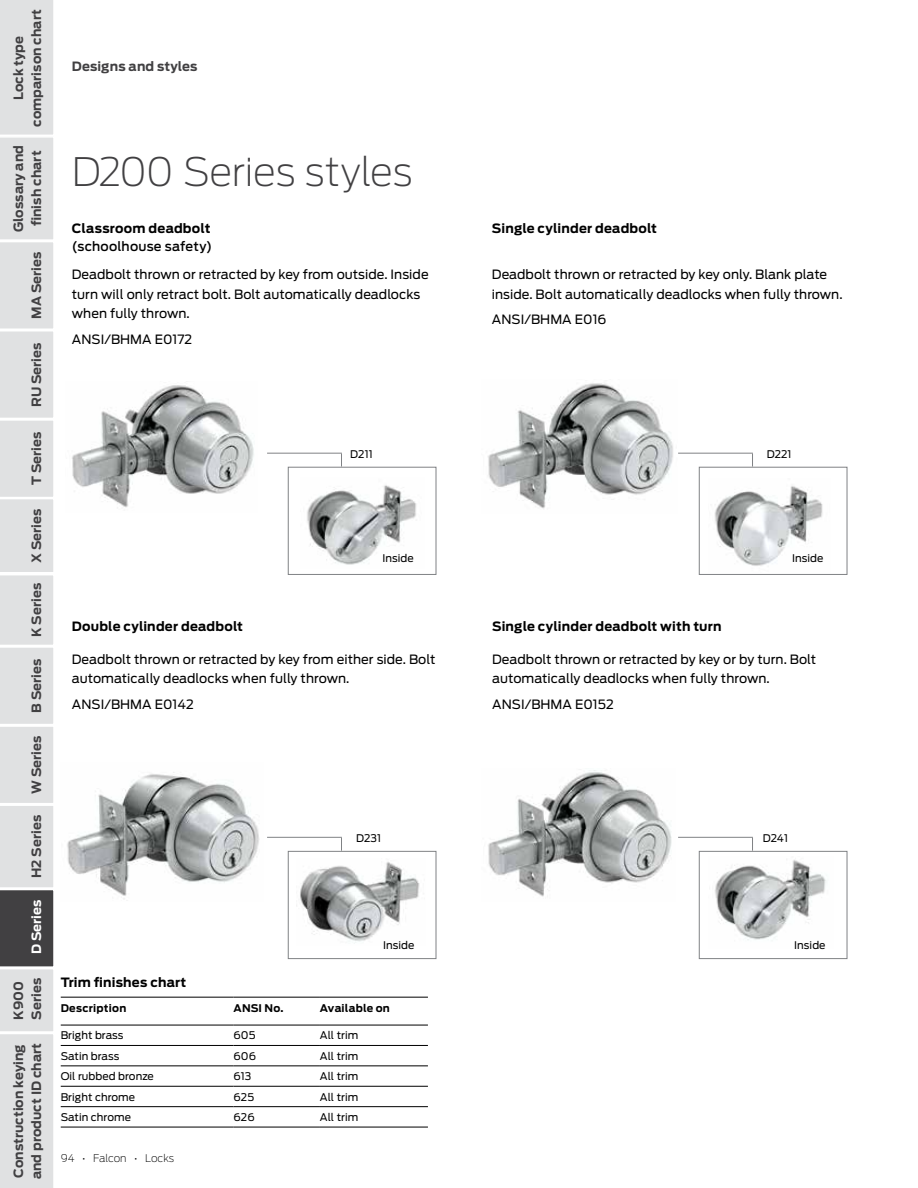
<style>
.page{position:relative;width:918px;height:1188px;background:#fff}
.page>*{position:absolute;margin:0;border:0;box-sizing:border-box;transform-origin:0 0}
.t1{font:200 39px "Antenna";letter-spacing:-.01em;color:#414042}
.t2{font:12.75px/19.5px "Antenna";letter-spacing:.005em;color:#000}
.t3{font:700 12.75px/18px "Antenna";letter-spacing:.005em;color:#414042;text-align:center}
.t4{font:700 12.75px "Antenna";letter-spacing:.015em;color:#000}
.t5{font:500 12.75px "Antenna";letter-spacing:.015em;color:#000}
.t6{font:700 12.75px "Antenna";letter-spacing:.005em;color:#fff}
.t7{font:10.5px "Antenna";letter-spacing:.005em;color:#000}
.t8{font:700 10.5px "Antenna";letter-spacing:.02em;color:#000}
.t9{font:200 10.5px "Antenna";letter-spacing:-.015em;color:#000}
</style>
<div class="page">
<div style="left:288px;top:851px;width:148px;height:108px;border:1px solid #808285"></div>
<img style="left:714px;top:485px;width:109px;height:81px">
<img style="left:296px;top:862px;width:124px;height:82px">
<img style="left:488px;top:770px;width:184px;height:127px">
<img style="left:67px;top:772px;width:193px;height:127px">
<img style="left:488px;top:383px;width:185px;height:126px">
<img style="left:72px;top:385px;width:182px;height:123px">
<div style="left:288px;top:467px;width:148px;height:108px;border:1px solid #808285"></div>
<div style="left:699px;top:467px;width:148px;height:108px;border:1px solid #808285"></div>
<div style="left:699px;top:851px;width:148px;height:108px;border:1px solid #808285"></div>
<hr style="left:267px;top:453px;width:75px;height:1px;background:#808285">
<hr style="left:267px;top:837px;width:75px;height:1px;background:#808285">
<hr style="left:678px;top:453px;width:75px;height:1px;background:#808285">
<hr style="left:678px;top:837px;width:75px;height:1px;background:#808285">
<svg style="left:341px;top:454px;width:1px;height:13px"></svg>
<svg style="left:341px;top:838px;width:1px;height:13px"></svg>
<svg style="left:752px;top:454px;width:1px;height:13px"></svg>
<svg style="left:752px;top:838px;width:1px;height:13px"></svg>
<img style="left:307px;top:485px;width:110px;height:80px">
<img style="left:715px;top:859px;width:111px;height:81px">
<hr style="left:61px;top:1025px;width:173px;height:1px;background:#000">
<hr style="left:234px;top:1025px;width:86px;height:1px;background:#000">
<hr style="left:320px;top:1025px;width:108px;height:1px;background:#000">
<hr style="left:61px;top:1045px;width:173px;height:1px;background:#000">
<hr style="left:234px;top:1045px;width:86px;height:1px;background:#000">
<hr style="left:320px;top:1045px;width:108px;height:1px;background:#000">
<hr style="left:61px;top:1066px;width:173px;height:1px;background:#000">
<hr style="left:234px;top:1066px;width:86px;height:1px;background:#000">
<hr style="left:320px;top:1066px;width:108px;height:1px;background:#000">
<hr style="left:61px;top:1086px;width:173px;height:1px;background:#000">
<hr style="left:234px;top:1086px;width:86px;height:1px;background:#000">
<hr style="left:320px;top:1086px;width:108px;height:1px;background:#000">
<hr style="left:61px;top:1106px;width:173px;height:1px;background:#000">
<hr style="left:234px;top:1106px;width:86px;height:1px;background:#000">
<hr style="left:320px;top:1106px;width:108px;height:1px;background:#000">
<hr style="left:61px;top:1127px;width:173px;height:1px;background:#000">
<hr style="left:234px;top:1127px;width:86px;height:1px;background:#000">
<hr style="left:320px;top:1127px;width:108px;height:1px;background:#000">
<hr style="left:61px;top:997px;width:173px;height:1px;background:#000">
<hr style="left:234px;top:997px;width:86px;height:1px;background:#000">
<hr style="left:320px;top:997px;width:108px;height:1px;background:#000">
<svg style="left:0;top:0;width:54px;height:1188px"></svg>
<p class="t3" style="left:10px;top:127px;width:119px;rotate:-90deg">Lock type comparison chart</p>
<p class="t3" style="left:10px;top:232px;width:88px;rotate:-90deg">Glossary and finish chart</p>
<p class="t3" style="left:28px;top:319px;width:69px;rotate:-90deg">MA Series</p>
<p class="t3" style="left:28px;top:407px;width:66px;rotate:-90deg">RU Series</p>
<p class="t3" style="left:28px;top:485px;width:55px;rotate:-90deg">T Series</p>
<p class="t3" style="left:28px;top:563px;width:56px;rotate:-90deg">X Series</p>
<p class="t3" style="left:28px;top:637px;width:56px;rotate:-90deg">K Series</p>
<p class="t3" style="left:28px;top:713px;width:56px;rotate:-90deg">B Series</p>
<p class="t3" style="left:28px;top:794px;width:60px;rotate:-90deg">W Series</p>
<p class="t3" style="left:28px;top:878px;width:65px;rotate:-90deg">H2 Series</p>
<p class="t6" style="left:28px;top:954px;width:56px;rotate:-90deg">D Series</p>
<p class="t3" style="left:10px;top:1020px;width:43px;text-align:left;rotate:-90deg">K900<br>Series</p>
<p class="t3" style="left:10px;top:1179px;width:138px;text-align:left;rotate:-90deg">Construction keying and product ID chart</p>
<p class="t3" style="left:72px;top:57px;width:127px">Designs and styles</p>
<h1 class="t1" style="left:72px;top:147px;width:342px">D200 Series styles</h1>
<p class="t4" style="left:72px;top:219px;width:140px">Classroom deadbolt</p>
<p class="t5" style="left:72px;top:238px;width:142px">(schoolhouse safety)</p>
<p class="t2" style="left:72px;top:265px;width:358px">Deadbolt thrown or retracted by key from outside. Inside turn will only retract bolt. Bolt automatically deadlocks when fully thrown.</p>
<p class="t2" style="left:72px;top:329px;width:122px">ANSI/BHMA E0172</p>
<p class="t7" style="left:350px;top:447px;width:24px">D211</p>
<p class="t7" style="left:382px;top:552px;width:33px">Inside</p>
<p class="t4" style="left:72px;top:617px;width:173px">Double cylinder deadbolt</p>
<p class="t2" style="left:72px;top:649px;width:365px">Deadbolt thrown or retracted by key from either side. Bolt automatically deadlocks when fully thrown.</p>
<p class="t2" style="left:72px;top:694px;width:123px">ANSI/BHMA E0142</p>
<p class="t4" style="left:492px;top:219px;width:167px">Single cylinder deadbolt</p>
<p class="t2" style="left:492px;top:265px;width:352px">Deadbolt thrown or retracted by key only. Blank plate inside. Bolt automatically deadlocks when fully thrown.</p>
<p class="t2" style="left:492px;top:310px;width:116px">ANSI/BHMA E016</p>
<p class="t7" style="left:767px;top:447px;width:26px">D221</p>
<p class="t7" style="left:792px;top:552px;width:33px">Inside</p>
<p class="t4" style="left:492px;top:617px;width:231px">Single cylinder deadbolt with turn</p>
<p class="t2" style="left:492px;top:649px;width:326px">Deadbolt thrown or retracted by key or by turn. Bolt automatically deadlocks when fully thrown.</p>
<p class="t2" style="left:492px;top:694px;width:123px">ANSI/BHMA E0152</p>
<p class="t7" style="left:356px;top:831px;width:27px">D231</p>
<p class="t7" style="left:763px;top:831px;width:27px">D241</p>
<p class="t7" style="left:383px;top:938px;width:33px">Inside</p>
<p class="t7" style="left:794px;top:938px;width:33px">Inside</p>
<p class="t4" style="left:61px;top:974px;width:127px">Trim finishes chart</p>
<p class="t8" style="left:61px;top:1000px;width:67px">Description</p>
<p class="t8" style="left:234px;top:1000px;width:52px">ANSI No.</p>
<p class="t8" style="left:320px;top:1000px;width:71px">Available on</p>
<p class="t7" style="left:61px;top:1029px;width:64px">Bright brass</p>
<p class="t7" style="left:234px;top:1029px;width:23px">605</p>
<p class="t7" style="left:320px;top:1029px;width:40px">All trim</p>
<p class="t7" style="left:61px;top:1049px;width:60px">Satin brass</p>
<p class="t7" style="left:234px;top:1049px;width:24px">606</p>
<p class="t7" style="left:320px;top:1049px;width:40px">All trim</p>
<p class="t7" style="left:61px;top:1069px;width:95px">Oil rubbed bronze</p>
<p class="t7" style="left:234px;top:1069px;width:19px">613</p>
<p class="t7" style="left:320px;top:1069px;width:40px">All trim</p>
<p class="t7" style="left:61px;top:1090px;width:76px">Bright chrome</p>
<p class="t7" style="left:234px;top:1090px;width:22px">625</p>
<p class="t7" style="left:320px;top:1090px;width:40px">All trim</p>
<p class="t7" style="left:61px;top:1110px;width:72px">Satin chrome</p>
<p class="t7" style="left:234px;top:1110px;width:23px">626</p>
<p class="t7" style="left:320px;top:1110px;width:40px">All trim</p>
<p class="t9" style="left:61px;top:1151px;width:115px">94 • Falcon • Locks</p>
</div>
